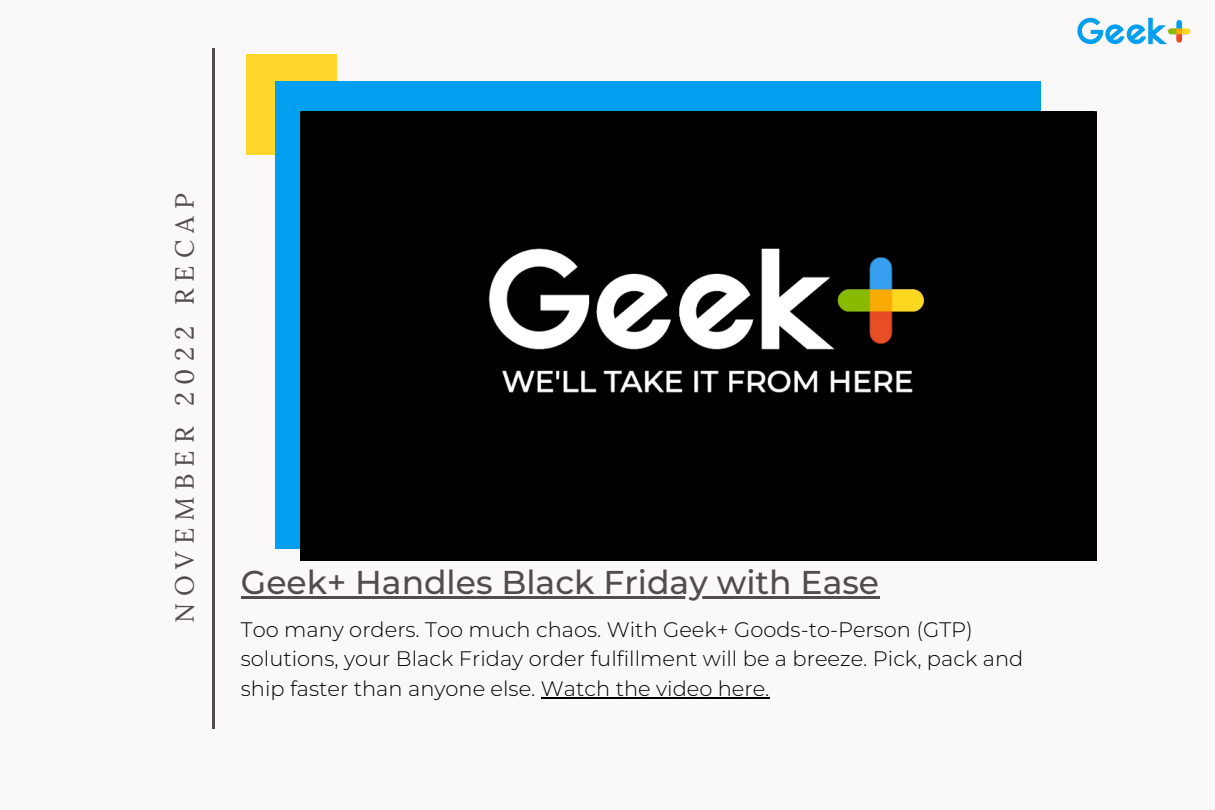
<style>
.page{position:relative;width:1215px;height:810px;background:#faf8f8}
.page>*{position:absolute;margin:0;border:0;box-sizing:border-box;transform-origin:0 0}
.t1{font:500 33px "Montserrat";color:#524c4c}
.t2{font:26.2px "Lora";letter-spacing:.27em;color:#524c4c}
.t3{font:300 21px/29.2px "Montserrat";color:#000}
</style>
<div class="page">
<div style="left:246px;top:54px;width:91px;height:100px;background:#fed72b"></div>
<div style="left:275px;top:81px;width:766px;height:467px;background:#009fef"></div>
<hr style="left:212px;top:49px;width:3px;height:680px;background:#524c4c">
<img style="left:1077px;top:17px;width:114px;height:28px">
<div style="left:300px;top:112px;width:797px;height:448px;background:#000"></div>
<hr style="left:541px;top:697px;width:228px;height:2px;background:#000">
<hr style="left:241px;top:596px;width:638px;height:3px;background:#524c4c">
<p class="t2" style="left:168px;top:623px;width:431px;rotate:-90deg">NOVEMBER 2022 RECAP</p>
<h1 class="t1" style="left:241px;top:562px;width:640px">Geek+ Handles Black Friday with Ease</h1>
<p class="t3" style="left:241px;top:615px;width:784px">Too many orders. Too much chaos. With Geek+ Goods-to-Person (GTP) solutions, your Black Friday order fulfillment will be a breeze. Pick, pack and ship faster than anyone else. Watch the video here.</p>
</div>
